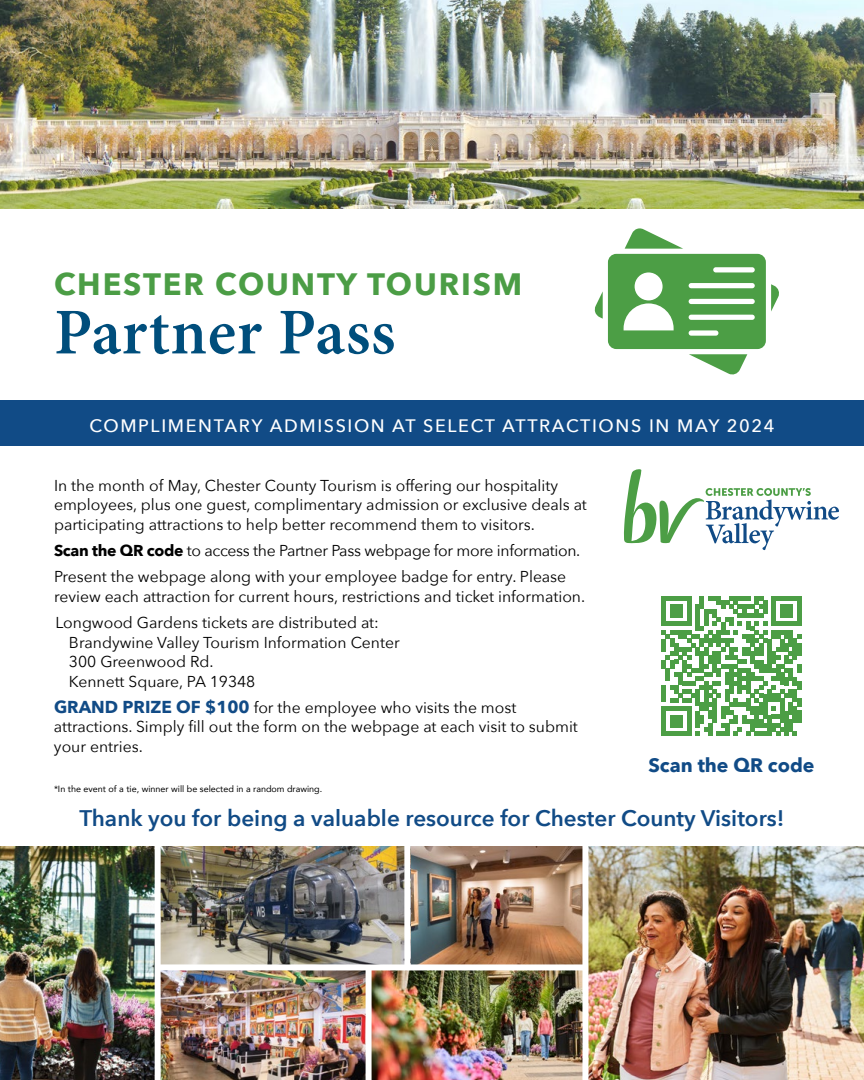
<style>
.page{position:relative;width:864px;height:1080px;background:#fff}
.page>*{position:absolute;margin:0;border:0;box-sizing:border-box;transform-origin:0 0}
.t1{font:600 65.4px "Minion Pro";letter-spacing:.005em;color:#004e7c}
.t2{font:700 30.9px "Avenir Next";letter-spacing:.06em;color:#4b9d45}
.t3{font:600 22.5px "Avenir Next";color:#114b86}
.t4{font:700 19.5px "Avenir Next";color:#114b86}
.t5{font:500 18px "Avenir Next";letter-spacing:.09em;color:#fff}
.t6{font:15.75px/19.5px "Avenir Next";color:#000}
.t7{font:9px "Avenir";color:#000}
.s1{font-weight:700}
.s2{font-weight:700;font-size:17.25px;color:#114b86}
</style>
<div class="page">
<svg style="left:662px;top:596px;width:139px;height:140px"></svg>
<hr style="left:797px;top:711px;width:4px;height:12px;background:#4c9e45">
<svg style="left:595px;top:228px;width:184px;height:147px"></svg>
<svg style="left:624px;top:469px;width:215px;height:81px"></svg>
<div style="left:0;top:400px;width:864px;height:46px;background:#114b86"></div>
<img style="left:0;top:0;width:864px;height:209px">
<img style="left:0;top:846px;width:864px;height:234px">
<div style="left:158px;top:964px;width:427px;height:6px;background:#fff"></div>
<div style="left:582px;top:844px;width:6px;height:236px;background:#fff"></div>
<div style="left:155px;top:844px;width:6px;height:236px;background:#fff"></div>
<div style="left:366px;top:967px;width:6px;height:113px;background:#fff"></div>
<div style="left:404px;top:844px;width:6px;height:123px;background:#fff"></div>
<h2 class="t2" style="left:54px;top:258px;width:470px">CHESTER COUNTY TOURISM</h2>
<h1 class="t1" style="left:54px;top:287px;width:343px">Partner Pass</h1>
<p class="t5" style="left:89px;top:411px;width:687px">COMPLIMENTARY ADMISSION AT SELECT ATTRACTIONS IN MAY 2024</p>
<p class="t6" style="left:54px;top:475px;width:534px">In the month of May, Chester County Tourism is offering our hospitality employees, plus one guest, complimentary admission or exclusive deals at participating attractions to help better recommend them to visitors.</p>
<p class="t6" style="left:54px;top:537px;width:528px;line-height:26.2px"><span class="s1">Scan the QR code</span> to access the Partner Pass webpage for more information.<br>Present the webpage along with your employee badge for entry. Please</p>
<p class="t6" style="left:54px;top:583px;width:533px;line-height:26.2px">review each attraction for current hours, restrictions and ticket information.<br>Longwood Gardens tickets are distributed at:</p>
<p class="t6" style="left:69px;top:632px;width:332px">Brandywine Valley Tourism Information Center<br>300 Greenwood Rd.<br>Kennett Square, PA 19348</p>
<p class="t6" style="left:54px;top:697px;width:525px"><span class="s2">GRAND PRIZE OF $100</span> for the employee who visits the most attractions. Simply fill out the form on the webpage at each visit to submit your entries.</p>
<p class="t4" style="left:648px;top:749px;width:168px">Scan the QR code</p>
<h3 class="t3" style="left:79px;top:798px;width:707px">Thank you for being a valuable resource for Chester County Visitors!</h3>
<p class="t7" style="left:54px;top:782px;width:270px">*In the event of a tie, winner will be selected in a random drawing.</p>
</div>
